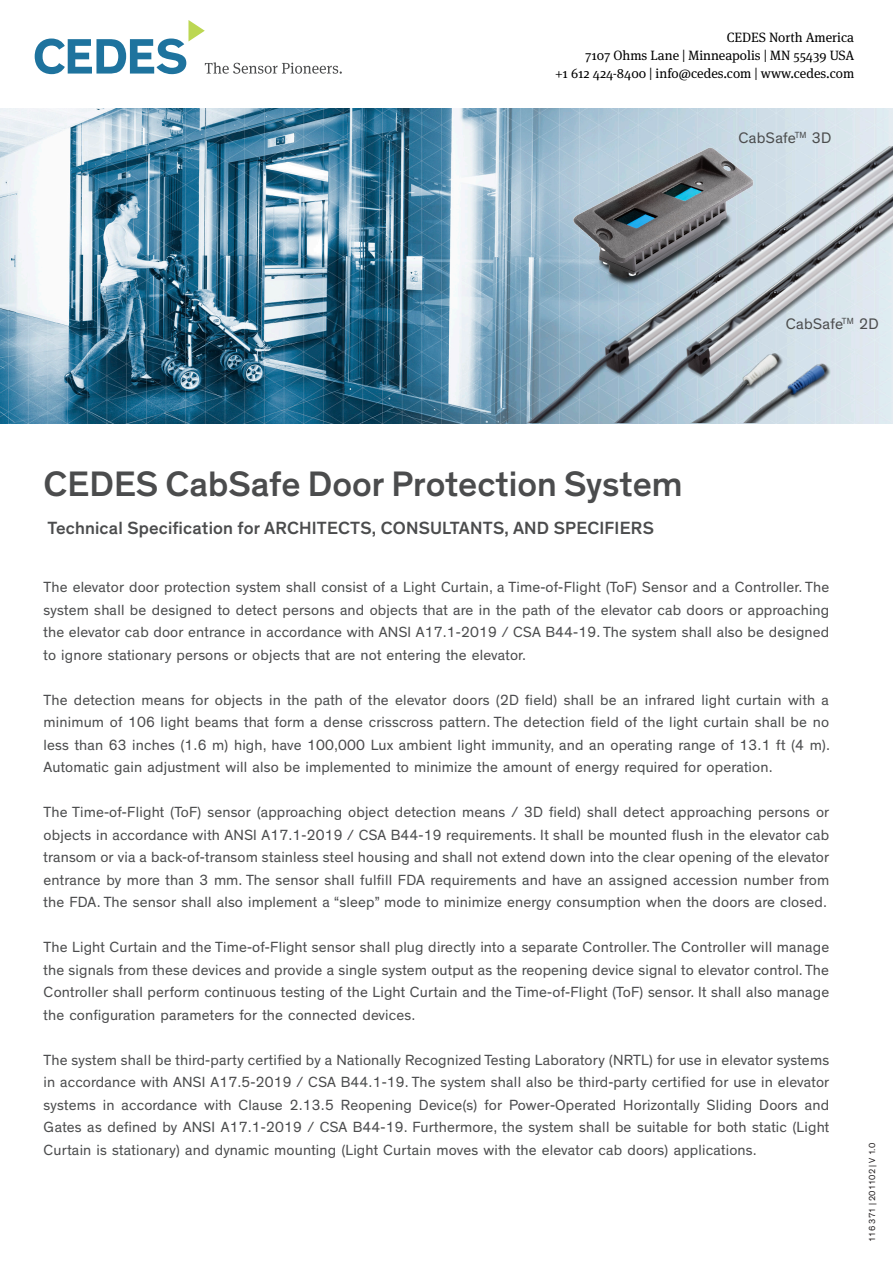
<style>
.page{position:relative;width:893px;height:1263px;background:#fff}
.page>*{position:absolute;margin:0;border:0;box-sizing:border-box;transform-origin:0 0}
.t1{font:500 36px "Theinhardt";color:#4b4c4d}
.t2{font:500 18px "Theinhardt";letter-spacing:.01em;color:#4b4c4d}
.t3{font:15.6px "Theinhardt";letter-spacing:.01em;color:#4b4c4d}
.t4{font:15px/22.5px "Theinhardt";letter-spacing:.01em;color:#4b4c4d;text-align:justify}
.t5{font:13.5px "Meta Serif OT";color:#000001}
.Stand_der_Technik_un{font:9px "Theinhardt";color:#231f20}
</style>
<div class="page">
<svg style="left:35px;top:20px;width:307px;height:54px"></svg>
<img style="left:0;top:108px;width:893px;height:315px">
<img style="left:524px;top:145px;width:369px;height:278px">
<img style="left:641px;top:337px;width:204px;height:86px">
<img style="left:561px;top:136px;width:199px;height:155px">
<p class="t5" style="left:727px;top:29px;width:129px">CEDES North America</p>
<p class="t5" style="left:585px;top:47px;width:271px">7107 Ohms Lane | Minneapolis | MN 55439 USA</p>
<p class="t5" style="left:555px;top:65px;width:301px">+1 612 424-8400 | info@cedes.com | www.cedes.com</p>
<p class="t3" style="left:738px;top:129px;width:94px">CabSafe<sup>TM</sup> 3D</p>
<p class="t1" style="left:44px;top:462px;width:640px">CEDES CabSafe Door Protection System</p>
<p class="t2" style="left:48px;top:517px;width:608px">Technical Specification for ARCHITECTS, CONSULTANTS, AND SPECIFIERS</p>
<p class="t3" style="left:786px;top:315px;width:94px">CabSafe<sup>TM</sup> 2D</p>
<p class="t4" style="left:44px;top:576px;width:787px">The elevator door protection system shall consist of a Light Curtain, a Time-of-Flight (ToF) Sensor and a Controller. The system shall be designed to detect persons and objects that are in the path of the elevator cab doors or approaching the elevator cab door entrance in accordance with ANSI A17.1-2019 / CSA B44-19. The system shall also be designed to ignore stationary persons or objects that are not entering the elevator.</p>
<p class="t4" style="left:44px;top:689px;width:788px">The detection means for objects in the path of the elevator doors (2D field) shall be an infrared light curtain with a minimum of 106 light beams that form a dense crisscross pattern. The detection field of the light curtain shall be no less than 63 inches (1.6 m) high, have 100,000 Lux ambient light immunity, and an operating range of 13.1 ft (4 m).<br>Automatic gain adjustment will also be implemented to minimize the amount of energy required for operation.</p>
<p class="t4" style="left:44px;top:801px;width:787px">The Time-of-Flight (ToF) sensor (approaching object detection means / 3D field) shall detect approaching persons or objects in accordance with ANSI A17.1-2019 / CSA B44-19 requirements. It shall be mounted flush in the elevator cab transom or via a back-of-transom stainless steel housing and shall not extend down into the clear opening of the elevator entrance by more than 3 mm. The sensor shall fulfill FDA requirements and have an assigned accession number from the FDA. The sensor shall also implement a “sleep” mode to minimize energy consumption when the doors are closed.</p>
<p class="t4" style="left:44px;top:936px;width:787px">The Light Curtain and the Time-of-Flight sensor shall plug directly into a separate Controller. The Controller will manage the signals from these devices and provide a single system output as the reopening device signal to elevator control. The Controller shall perform continuous testing of the Light Curtain and the Time-of-Flight (ToF) sensor. It shall also manage the configuration parameters for the connected devices.</p>
<p class="t4" style="left:44px;top:1049px;width:787px">The system shall be third-party certified by a Nationally Recognized Testing Laboratory (NRTL) for use in elevator systems in accordance with ANSI A17.5-2019 / CSA B44.1-19. The system shall also be third-party certified for use in elevator systems in accordance with Clause 2.13.5 Reopening Device(s) for Power-Operated Horizontally Sliding Doors and Gates as defined by ANSI A17.1-2019 / CSA B44-19. Furthermore, the system shall be suitable for both static (Light Curtain is stationary) and dynamic mounting (Light Curtain moves with the elevator cab doors) applications.</p>
<p class="Stand_der_Technik_un" style="left:867px;top:1242px;width:101px;rotate:-90deg">116 371 | 201102 | V 1.0</p>
</div>
